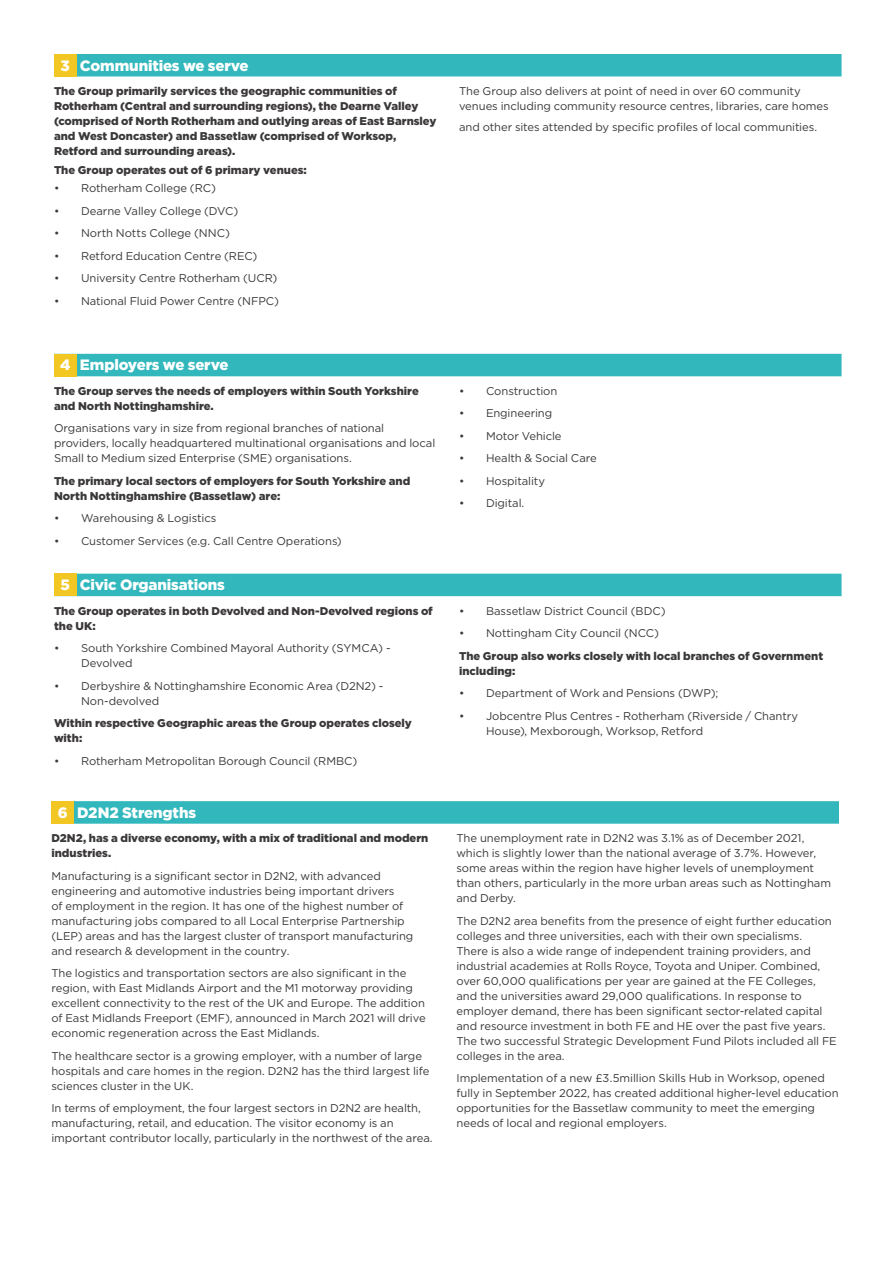
<style>
.page{position:relative;width:893px;height:1263px;background:#fff}
.page>*{position:absolute;margin:0;border:0;box-sizing:border-box;transform-origin:0 0}
.Headings{font:900 15px "Gotham";letter-spacing:-.01em;color:#fff}
.t1{font:11.25px/15px "Gotham";letter-spacing:-.005em;color:#3b383a}
.t2{font:900 11.25px/15px "Gotham";color:#3b383a}
</style>
<div class="page">
<div style="left:54px;top:54px;width:788px;height:23px;background:#31b7bc"></div>
<div style="left:54px;top:54px;width:22px;height:22px;background:#f3c723"></div>
<div style="left:54px;top:354px;width:788px;height:22px;background:#31b7bc"></div>
<div style="left:54px;top:354px;width:22px;height:22px;background:#f3c723"></div>
<div style="left:54px;top:574px;width:788px;height:22px;background:#31b7bc"></div>
<div style="left:54px;top:574px;width:22px;height:22px;background:#f3c723"></div>
<div style="left:51px;top:801px;width:788px;height:23px;background:#31b7bc"></div>
<div style="left:51px;top:801px;width:23px;height:23px;background:#f3c723"></div>
<p class="Headings" style="left:61px;top:55px;width:11px">3</p>
<p class="Headings" style="left:80px;top:55px;width:170px">Communities we serve</p>
<p class="t2" style="left:54px;top:83px;width:384px">The Group primarily services the geographic communities of Rotherham (Central and surrounding regions), the Dearne Valley (comprised of North Rotherham and outlying areas of East Barnsley and West Doncaster) and Bassetlaw (comprised of Worksop, Retford and surrounding areas).</p>
<p class="t2" style="left:54px;top:162px;width:254px">The Group operates out of 6 primary venues:</p>
<p class="t1" style="left:54px;top:181px;width:163px">• Rotherham College (RC)</p>
<p class="t1" style="left:54px;top:203px;width:186px">• Dearne Valley College (DVC)</p>
<p class="t1" style="left:54px;top:226px;width:177px">• North Notts College (NNC)</p>
<p class="t1" style="left:54px;top:248px;width:205px">• Retford Education Centre (REC)</p>
<p class="t1" style="left:54px;top:271px;width:225px">• University Centre Rotherham (UCR)</p>
<p class="t1" style="left:54px;top:293px;width:227px">• National Fluid Power Centre (NFPC)</p>
<p class="t1" style="left:459px;top:83px;width:371px">The Group also delivers at point of need in over 60 community venues including community resource centres, libraries, care homes</p>
<p class="t1" style="left:459px;top:120px;width:360px">and other sites attended by specific profiles of local communities.</p>
<p class="Headings" style="left:60px;top:355px;width:12px">4</p>
<p class="Headings" style="left:80px;top:355px;width:150px">Employers we serve</p>
<p class="t2" style="left:54px;top:383px;width:366px">The Group serves the needs of employers within South Yorkshire and North Nottinghamshire.</p>
<p class="t1" style="left:54px;top:420px;width:383px">Organisations vary in size from regional branches of national providers, locally headquartered multinational organisations and local<br>Small to Medium sized Enterprise (SME) organisations.</p>
<p class="t2" style="left:54px;top:473px;width:358px">The primary local sectors of employers for South Yorkshire and<br>North Nottinghamshire (Bassetlaw) are:</p>
<p class="t1" style="left:54px;top:510px;width:164px">• Warehousing &amp; Logistics</p>
<p class="t1" style="left:54px;top:533px;width:289px">• Customer Services (e.g. Call Centre Operations)</p>
<p class="Headings" style="left:61px;top:574px;width:11px">5</p>
<p class="Headings" style="left:80px;top:574px;width:147px">Civic Organisations</p>
<p class="t2" style="left:54px;top:603px;width:380px">The Group operates in both Devolved and Non-Devolved regions of the UK:</p>
<p class="t1" style="left:81px;top:640px;width:311px;text-indent:-27px">• South Yorkshire Combined Mayoral Authority (SYMCA) -<br>Devolved</p>
<p class="t1" style="left:81px;top:678px;width:304px;text-indent:-27px">• Derbyshire &amp; Nottinghamshire Economic Area (D2N2) -<br>Non-devolved</p>
<p class="t2" style="left:54px;top:715px;width:359px">Within respective Geographic areas the Group operates closely with:</p>
<p class="t1" style="left:54px;top:753px;width:305px">• Rotherham Metropolitan Borough Council (RMBC)</p>
<p class="Headings" style="left:58px;top:802px;width:11px">6</p>
<p class="Headings" style="left:77px;top:802px;width:120px">D2N2 Strengths</p>
<p class="t2" style="left:51px;top:830px;width:378px">D2N2, has a diverse economy, with a mix of traditional and modern industries.</p>
<p class="t1" style="left:51px;top:868px;width:363px">Manufacturing is a significant sector in D2N2, with advanced engineering and automotive industries being important drivers<br>of employment in the region. It has one of the highest number of manufacturing jobs compared to all Local Enterprise Partnership (LEP) areas and has the largest cluster of transport manufacturing and research &amp; development in the country.</p>
<p class="t1" style="left:51px;top:965px;width:376px">The logistics and transportation sectors are also significant in the region, with East Midlands Airport and the M1 motorway providing excellent connectivity to the rest of the UK and Europe. The addition of East Midlands Freeport (EMF), announced in March 2021 will drive economic regeneration across the East Midlands.</p>
<p class="t1" style="left:51px;top:1048px;width:379px">The healthcare sector is a growing employer, with a number of large hospitals and care homes in the region. D2N2 has the third largest life sciences cluster in the UK.</p>
<p class="t1" style="left:51px;top:1100px;width:383px">In terms of employment, the four largest sectors in D2N2 are health, manufacturing, retail, and education. The visitor economy is an important contributor locally, particularly in the northwest of the area.</p>
<p class="t1" style="left:459px;top:383px;width:100px">• Construction</p>
<p class="t1" style="left:459px;top:405px;width:95px">• Engineering</p>
<p class="t1" style="left:459px;top:428px;width:104px">• Motor Vehicle</p>
<p class="t1" style="left:459px;top:450px;width:139px">• Health &amp; Social Care</p>
<p class="t1" style="left:459px;top:473px;width:88px">• Hospitality</p>
<p class="t1" style="left:459px;top:495px;width:67px">• Digital.</p>
<p class="t1" style="left:459px;top:603px;width:208px">• Bassetlaw District Council (BDC)</p>
<p class="t1" style="left:459px;top:625px;width:201px">• Nottingham City Council (NCC)</p>
<p class="t2" style="left:459px;top:648px;width:366px">The Group also works closely with local branches of Government including:</p>
<p class="t1" style="left:459px;top:685px;width:261px">• Department of Work and Pensions (DWP);</p>
<p class="t1" style="left:486px;top:708px;width:314px;text-indent:-27px">• Jobcentre Plus Centres - Rotherham (Riverside / Chantry<br>House), Mexborough, Worksop, Retford</p>
<p class="t1" style="left:456px;top:830px;width:376px">The unemployment rate in D2N2 was 3.1% as of December 2021, which is slightly lower than the national average of 3.7%. However, some areas within the region have higher levels of unemployment than others, particularly in the more urban areas such as Nottingham and Derby.</p>
<p class="t1" style="left:456px;top:913px;width:382px">The D2N2 area benefits from the presence of eight further education colleges and three universities, each with their own specialisms.<br>There is also a wide range of independent training providers, and industrial academies at Rolls Royce, Toyota and Uniper. Combined, over 60,000 qualifications per year are gained at the FE Colleges, and the universities award 29,000 qualifications. In response to employer demand, there has been significant sector-related capital and resource investment in both FE and HE over the past five years.<br>The two successful Strategic Development Fund Pilots included all FE colleges in the area.</p>
<p class="t1" style="left:456px;top:1070px;width:384px">Implementation of a new £3.5million Skills Hub in Worksop, opened fully in September 2022, has created additional higher-level education opportunities for the Bassetlaw community to meet the emerging needs of local and regional employers.</p>
</div>
